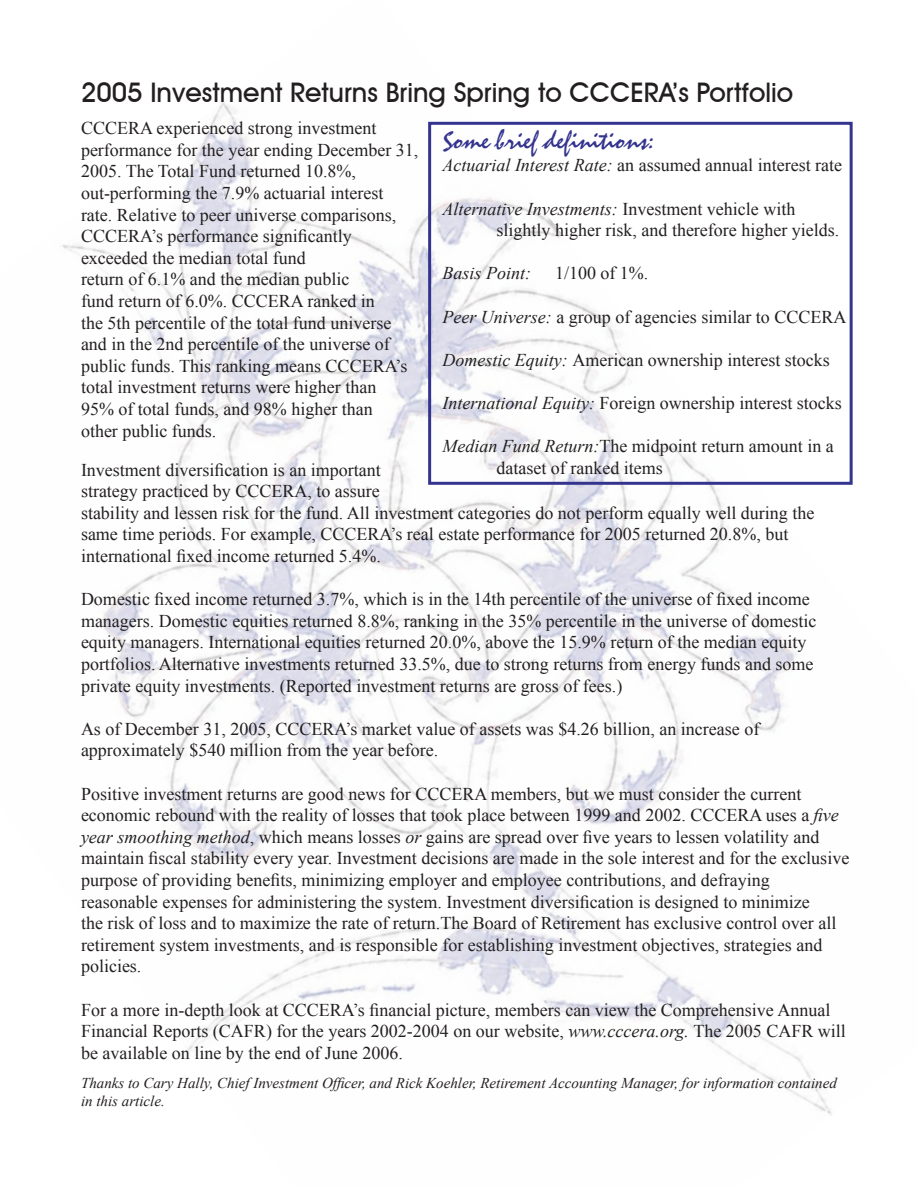
<style>
.page{position:relative;width:918px;height:1188px;background:#fff}
.page>*{position:absolute;margin:0;border:0;box-sizing:border-box;transform-origin:0 0}
.t1{font:500 27px "Avant Garde IT Cby BT";color:#231f20}
.t2{font:27px "Staccato 222 BT";color:#34348f}
.t3{font:18px/21.6px "Times New Roman";color:#231f20}
.t4{font:italic 18px "Times New Roman";color:#231f20}
.t5{font:italic 15px/18px "Times New Roman";color:#231f20}
.s1{font-style:italic}
</style>
<div class="page">
<img style="left:62px;top:102px;width:791px;height:1014px">
<div style="left:428px;top:122px;width:425px;height:363px;border:3px solid #34348f"></div>
<h1 class="t1" style="left:81px;top:76px;width:714px">2005 Investment Returns Bring Spring to CCCERA’s Portfolio</h1>
<p class="t3" style="left:81px;top:117px;width:339px">CCCERA experienced strong investment performance for the year ending December 31, 2005. The Total Fund returned 10.8%, out-performing the 7.9% actuarial interest rate. Relative to peer universe comparisons, CCCERA’s performance significantly exceeded the median total fund<br>return of 6.1% and the median public<br>fund return of 6.0%. CCCERA ranked in<br>the 5th percentile of the total fund universe and in the 2nd percentile of the universe of public funds. This ranking means CCCERA’s total investment returns were higher than<br>95% of total funds, and 98% higher than<br>other public funds.</p>
<p class="t3" style="left:81px;top:459px;width:735px">Investment diversification is an important<br>strategy practiced by CCCERA, to assure<br>stability and lessen risk for the fund. All investment categories do not perform equally well during the same time periods. For example, CCCERA’s real estate performance for 2005 returned 20.8%, but international fixed income returned 5.4%.</p>
<p class="t3" style="left:81px;top:588px;width:737px">Domestic fixed income returned 3.7%, which is in the 14th percentile of the universe of fixed income managers. Domestic equities returned 8.8%, ranking in the 35% percentile in the universe of domestic equity managers. International equities returned 20.0%, above the 15.9% return of the median equity portfolios. Alternative investments returned 33.5%, due to strong returns from energy funds and some private equity investments. (Reported investment returns are gross of fees.)</p>
<p class="t3" style="left:81px;top:718px;width:680px">As of December 31, 2005, CCCERA’s market value of assets was $4.26 billion, an increase of approximately $540 million from the year before.</p>
<p class="t3" style="left:81px;top:783px;width:770px">Positive investment returns are good news for CCCERA members, but we must consider the current economic rebound with the reality of losses that took place between 1999 and 2002. CCCERA uses a <span class="s1">five year smoothing method</span>, which means losses <span class="s1">or</span> gains are spread over five years to lessen volatility and maintain fiscal stability every year. Investment decisions are made in the sole interest and for the exclusive purpose of providing benefits, minimizing employer and employee contributions, and defraying reasonable expenses for administering the system. Investment diversification is designed to minimize<br>the risk of loss and to maximize the rate of return.The Board of Retirement has exclusive control over all retirement system investments, and is responsible for establishing investment objectives, strategies and policies.</p>
<p class="t3" style="left:81px;top:999px;width:766px">For a more in-depth look at CCCERA’s financial picture, members can view the Comprehensive Annual<br>Financial Reports (CAFR) for the years 2002-2004 on our website, <span class="s1">www.cccera.org.</span> The 2005 CAFR will be available on line by the end of June 2006.</p>
<h1 class="t2" style="left:442px;top:125px;width:214px">Some brief definitions:</h1>
<p class="t3" style="left:442px;top:154px;width:401px"><span class="s1">Actuarial Interest Rate:</span> an assumed annual interest rate</p>
<p class="t3" style="left:496px;top:198px;width:344px;text-indent:-54px"><span class="s1">Alternative Investments:</span> Investment vehicle with slightly higher risk, and therefore higher yields.</p>
<p class="t4" style="left:442px;top:261px;width:90px">Basis Point:</p>
<p class="t3" style="left:555px;top:262px;width:95px">1/100 of 1%.</p>
<p class="t3" style="left:442px;top:306px;width:405px"><span class="s1">Peer Universe:</span> a group of agencies similar to CCCERA</p>
<p class="t3" style="left:442px;top:349px;width:389px"><span class="s1">Domestic Equity:</span> American ownership interest stocks</p>
<p class="t3" style="left:442px;top:392px;width:401px"><span class="s1">International Equity:</span> Foreign ownership interest stocks</p>
<p class="t3" style="left:496px;top:435px;width:339px;text-indent:-54px"><span class="s1">Median Fund Return:</span>The midpoint return amount in a dataset of ranked items</p>
<p class="t5" style="left:81px;top:1073px;width:757px">Thanks to Cary Hally, Chief Investment Officer, and Rick Koehler, Retirement Accounting Manager, for information contained in this article.</p>
</div>
